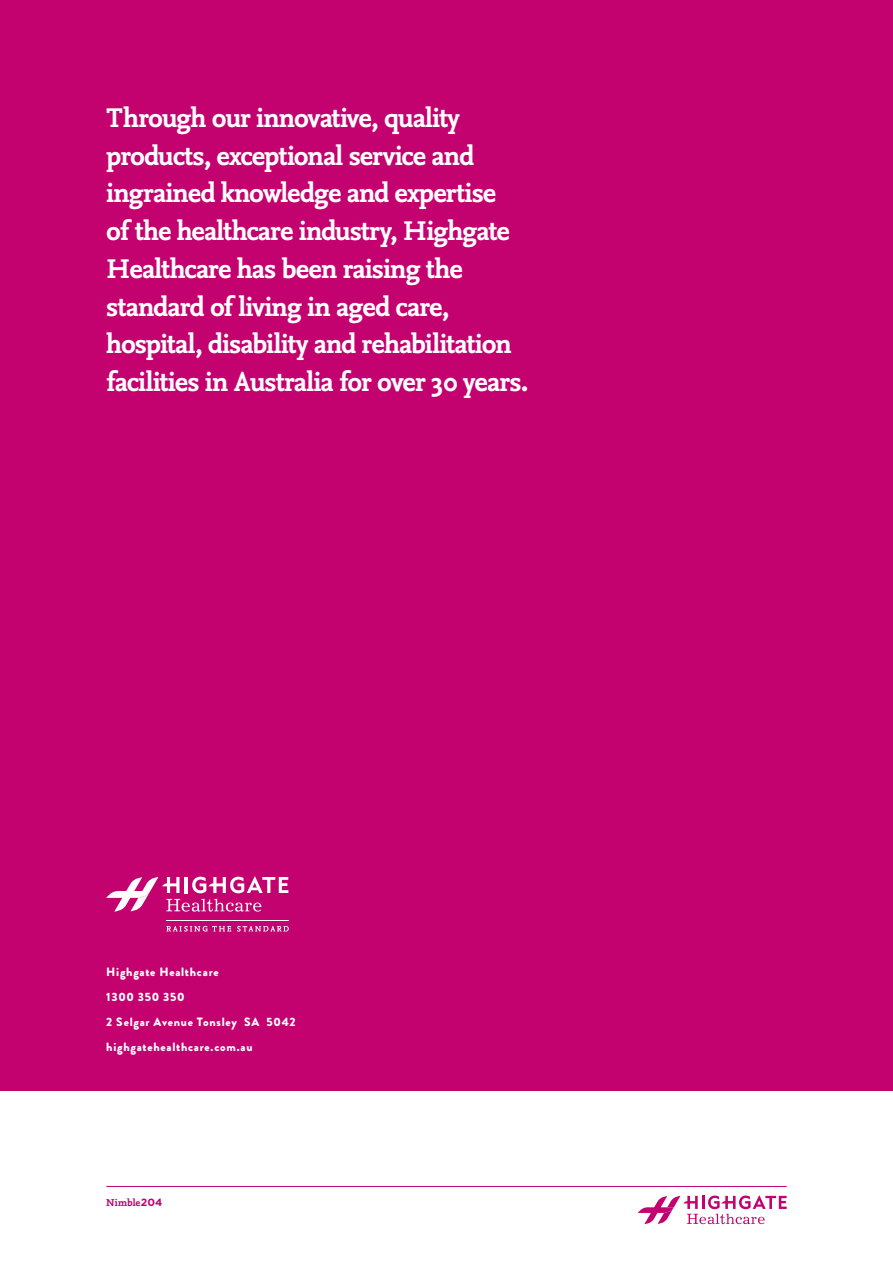
<style>
.page{position:relative;width:893px;height:1263px;background:#fff}
.page>*{position:absolute;margin:0;border:0;box-sizing:border-box;transform-origin:0 0}
.Body_text_on_white{font:700 28.35px/37.7px "Nexus Mix";letter-spacing:-.03em;color:#fff}
.Body_text_on_white-2{font:900 12px "Brandon Grotesque";letter-spacing:.06em;color:#fff}
.t1{font:700 10.5px "Nexus Mix";color:#c3016f}
.s1{font-family:"Gotham"}
</style>
<div class="page">
<hr style="left:106px;top:1186px;width:681px;height:1px;background:#c3016f">
<svg style="left:638px;top:1195px;width:149px;height:29px"></svg>
<div style="left:0;top:0;width:893px;height:1091px;background:#c3016f"></div>
<svg style="left:166px;top:926px;width:65px;height:5px"></svg>
<svg style="left:237px;top:926px;width:52px;height:5px"></svg>
<hr style="left:166px;top:920px;width:122px;height:1px;background:#fff">
<svg style="left:106px;top:876px;width:182px;height:35px"></svg>
<p class="Body_text_on_white" style="left:106px;top:98px;width:423px">Through our innovative, quality products, exceptional service and ingrained knowledge and expertise<br>of the healthcare industry, Highgate Healthcare has been raising the standard of living in aged care, hospital, disability and rehabilitation facilities in Australia for over 30 years.</p>
<p class="Body_text_on_white-2" style="left:106px;top:964px;width:114px">Highgate Healthcare</p>
<p class="Body_text_on_white-2" style="left:106px;top:989px;width:80px">1300 350 350</p>
<p class="Body_text_on_white-2" style="left:106px;top:1014px;width:191px">2 Selgar Avenue Tonsley SA 5042</p>
<p class="Body_text_on_white-2" style="left:106px;top:1039px;width:148px">highgatehealthcare.com.au</p>
<p class="t1" style="left:106px;top:1196px;width:58px">Nimble<span class="s1">204</span></p>
</div>
